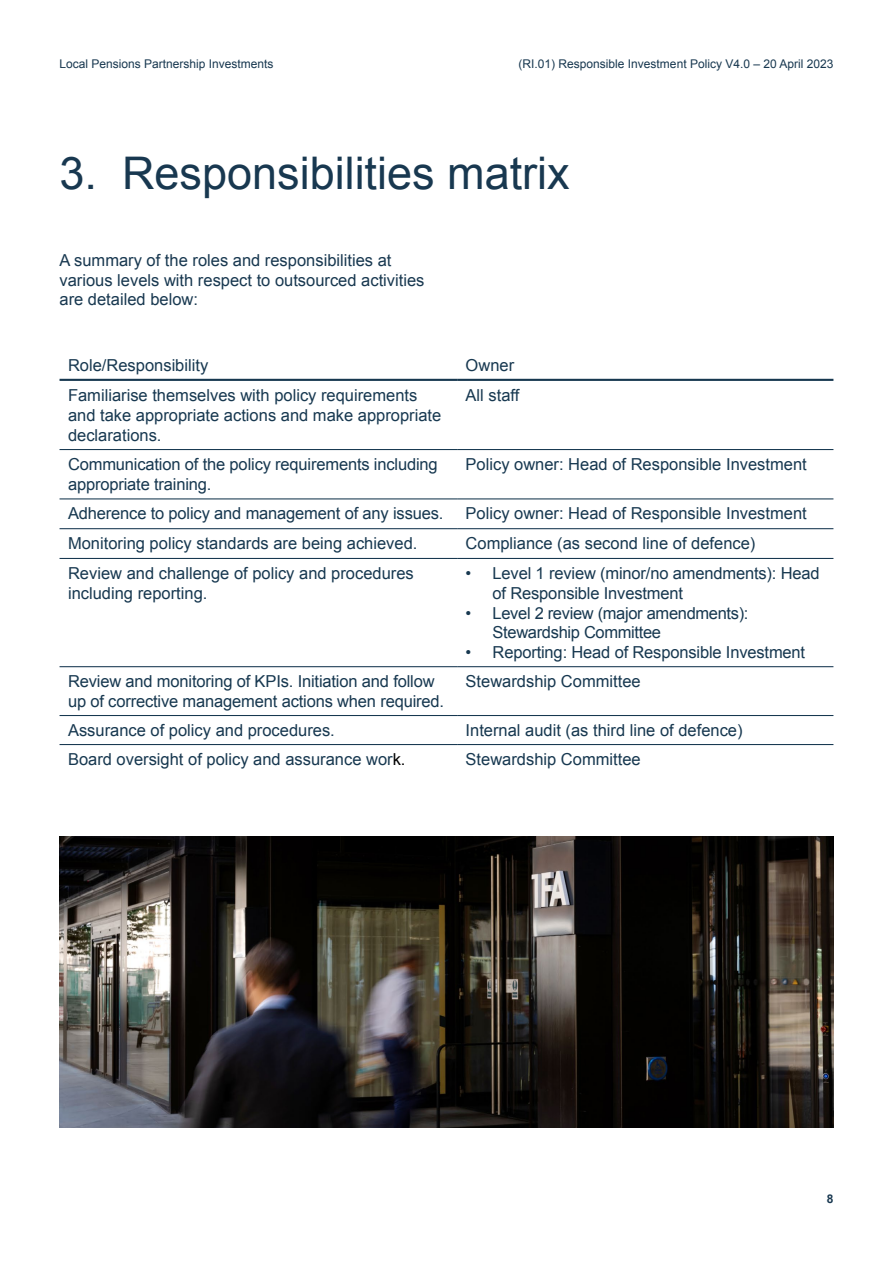
<style>
.page{position:relative;width:893px;height:1263px;background:#fff}
.page>*{position:absolute;margin:0;border:0;box-sizing:border-box;transform-origin:0 0}
.t1{font:45px "Arial";color:#183850}
.t2{font:16.5px/19.8px "Arial";color:#173850}
.t3{font:16.5px/19.8px "Arial";color:#183850}
.t4{font:16.5px/19.8px "Arial";letter-spacing:-.02em;color:#173850}
.t5{font:12px "Arial";color:#183850}
.t6{font:700 12px "Arial";color:#183850}
.s1{color:#000}
</style>
<div class="page">
<hr style="left:60px;top:379px;width:397px;height:2px;background:#173850">
<hr style="left:457px;top:379px;width:376px;height:2px;background:#173850">
<hr style="left:60px;top:449px;width:397px;height:1px;background:#173850">
<hr style="left:457px;top:449px;width:376px;height:1px;background:#173850">
<hr style="left:60px;top:498px;width:397px;height:1px;background:#173850">
<hr style="left:457px;top:498px;width:376px;height:1px;background:#173850">
<hr style="left:60px;top:528px;width:397px;height:1px;background:#173850">
<hr style="left:457px;top:528px;width:376px;height:1px;background:#173850">
<hr style="left:60px;top:558px;width:397px;height:1px;background:#173850">
<hr style="left:457px;top:558px;width:376px;height:1px;background:#173850">
<hr style="left:60px;top:666px;width:397px;height:1px;background:#173850">
<hr style="left:457px;top:666px;width:376px;height:1px;background:#173850">
<hr style="left:60px;top:715px;width:397px;height:1px;background:#173850">
<hr style="left:457px;top:715px;width:376px;height:1px;background:#173850">
<hr style="left:60px;top:744px;width:397px;height:1px;background:#183850">
<hr style="left:457px;top:744px;width:376px;height:1px;background:#173850">
<img style="left:60px;top:836px;width:773px;height:291px">
<p class="t5" style="left:60px;top:56px;width:216px">Local Pensions Partnership Investments</p>
<p class="t5" style="left:519px;top:56px;width:316px">(RI.01) Responsible Investment Policy V4.0 – 20 April 2023</p>
<h1 class="t1" style="left:60px;top:144px;width:512px">3. Responsibilities matrix</h1>
<p class="t3" style="left:60px;top:250px;width:366px">A summary of the roles and responsibilities at various levels with respect to outsourced activities are detailed below:</p>
<p class="t2" style="left:68px;top:356px;width:142px">Role/Responsibility</p>
<p class="t2" style="left:466px;top:356px;width:50px">Owner</p>
<p class="t2" style="left:68px;top:386px;width:375px">Familiarise themselves with policy requirements and take appropriate actions and make appropriate declarations.</p>
<p class="t2" style="left:466px;top:386px;width:55px">All staff</p>
<p class="t2" style="left:68px;top:454px;width:371px">Communication of the policy requirements including appropriate training.</p>
<p class="t2" style="left:466px;top:454px;width:343px">Policy owner: Head of Responsible Investment</p>
<p class="t2" style="left:68px;top:504px;width:377px">Adherence to policy and management of any issues.</p>
<p class="t2" style="left:466px;top:504px;width:343px">Policy owner: Head of Responsible Investment</p>
<p class="t2" style="left:68px;top:534px;width:351px">Monitoring policy standards are being achieved.</p>
<p class="t2" style="left:466px;top:534px;width:291px">Compliance (as second line of defence)</p>
<p class="t2" style="left:68px;top:563px;width:347px">Review and challenge of policy and procedures including reporting.</p>
<p class="t2" style="left:493px;top:563px;width:329px;text-indent:-27px">• Level 1 review (minor/no amendments): Head of Responsible Investment</p>
<p class="t4" style="left:493px;top:603px;width:257px;text-indent:-27px">• Level 2 review (major amendments):<br>Stewardship Committee</p>
<p class="t2" style="left:466px;top:643px;width:341px">• Reporting: Head of Responsible Investment</p>
<p class="t2" style="left:68px;top:672px;width:378px">Review and monitoring of KPIs. Initiation and follow up of corrective management actions when required.</p>
<p class="t2" style="left:466px;top:672px;width:177px">Stewardship Committee</p>
<p class="t2" style="left:68px;top:720px;width:268px">Assurance of policy and procedures.</p>
<p class="t2" style="left:466px;top:720px;width:278px">Internal audit (as third line of defence)</p>
<p class="t2" style="left:68px;top:749px;width:339px">Board oversight of policy and assurance wor<span class="s1">k.</span></p>
<p class="t2" style="left:466px;top:749px;width:177px">Stewardship Committee</p>
<p class="t6" style="left:827px;top:1191px;width:8px">8</p>
</div>
